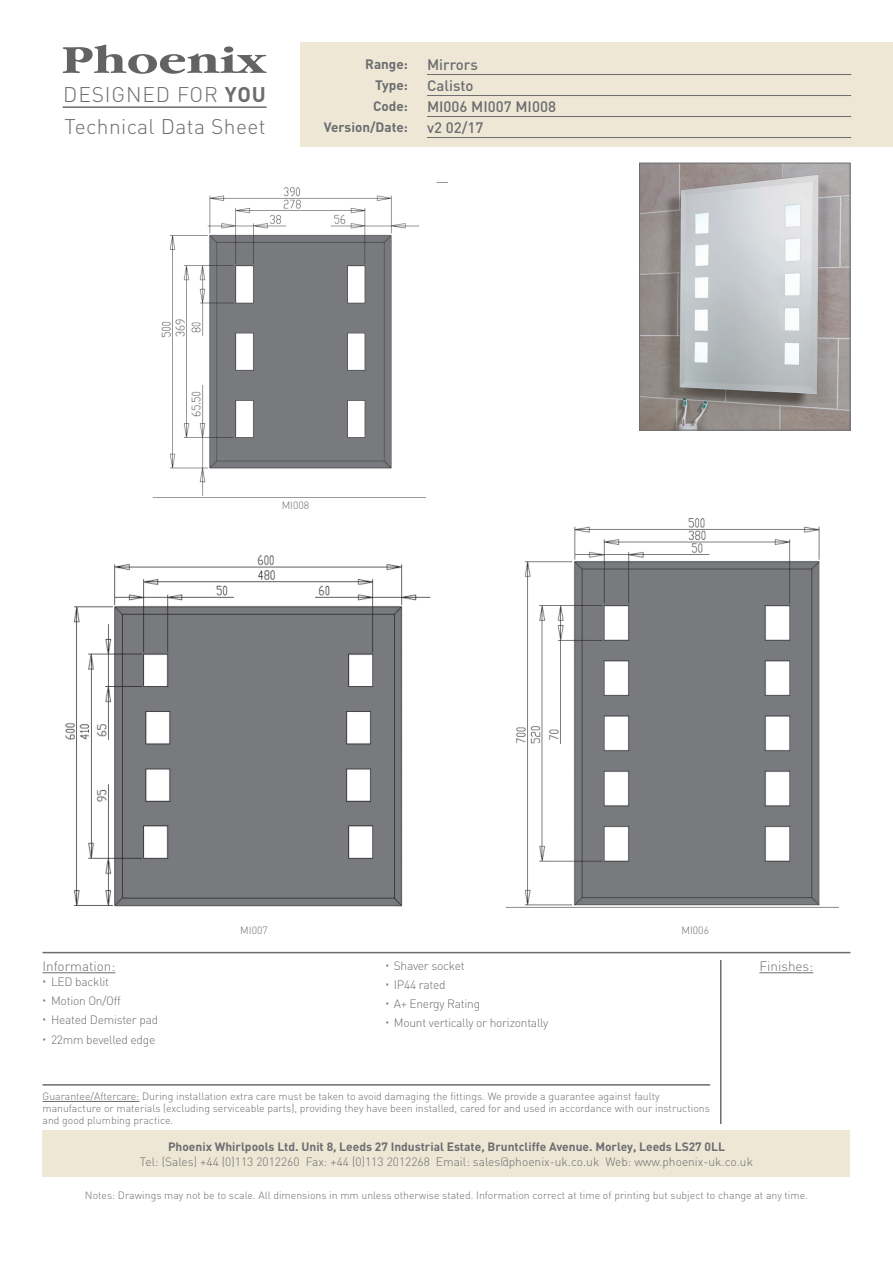
<style>
.page{position:relative;width:893px;height:1263px;background:#fff}
.page>*{position:absolute;margin:0;border:0;box-sizing:border-box;transform-origin:0 0}
.t1{font:300 21px "DIN";letter-spacing:.02em;color:#6c6d70}
.t2{font:300 21px "DIN";letter-spacing:.04em;color:#6c6d70}
.technical_header_det{font:500 15px "DIN";color:#6c6d70}
.t3{font:700 13.5px/21px "DIN";color:#6c6d70;text-align:justify}
.t4{font:300 13.5px "DIN";color:#6c6d70}
.t5{font:300 12px "DIN";letter-spacing:-.02em;color:#6c6d70}
.t6{font:300 12px "DIN";color:#6c6d70}
.t7{font:700 12px "DIN";color:#6c6d70}
.table_cell{font:300 10.5px/12px "DIN";color:#6c6d70}
.s1{font-weight:700}
</style>
<div class="page">
<svg style="left:63px;top:45px;width:204px;height:29px"></svg>
<div style="left:300px;top:43px;width:593px;height:104px;background:#eee7d6"></div>
<div style="left:43px;top:1130px;width:807px;height:47px;background:#eee7d6"></div>
<hr style="left:63px;top:106px;width:204px;height:2px;background:#6c6d70">
<hr style="left:43px;top:952px;width:807px;height:1px;background:#6c6d70">
<hr style="left:43px;top:1084px;width:667px;height:1px;background:#6c6d70">
<hr style="left:759px;top:972px;width:54px;height:1px;background:#6c6d70">
<hr style="left:720px;top:960px;width:1px;height:164px;background:#6c6d70">
<hr style="left:427px;top:74px;width:424px;height:1px;background:#6c6d70">
<hr style="left:427px;top:95px;width:424px;height:1px;background:#6c6d70">
<hr style="left:427px;top:116px;width:424px;height:1px;background:#6c6d70">
<hr style="left:427px;top:137px;width:424px;height:1px;background:#6c6d70">
<img style="left:641px;top:165px;width:207px;height:264px">
<div style="left:639px;top:163px;width:211px;height:268px;border:1px solid #6c6d70"></div>
<hr style="left:43px;top:972px;width:72px;height:1px;background:#6c6d70">
<hr style="left:43px;top:1101px;width:96px;height:1px;background:#6c6d70">
<img style="left:505px;top:518px;width:334px;height:390px">
<img style="left:65px;top:555px;width:366px;height:352px">
<img style="left:152px;top:182px;width:295px;height:316px">
<h1 class="t2" style="left:63px;top:82px;width:204px">DESIGNED FOR <span class="s1">YOU</span></h1>
<p class="t3" style="left:373px;top:53px;width:36px;text-indent:-8px">Range:<br>Type:<br>Code:</p>
<h1 class="t1" style="left:65px;top:113px;width:203px">Technical Data Sheet</h1>
<p class="t3" style="left:324px;top:116px;width:86px">Version/Date:</p>
<p class="technical_header_det" style="left:427px;top:55px;width:52px">Mirrors</p>
<p class="technical_header_det" style="left:427px;top:76px;width:48px">Calisto</p>
<p class="technical_header_det" style="left:427px;top:97px;width:130px">MI006 MI007 MI008</p>
<p class="technical_header_det" style="left:427px;top:118px;width:58px">v2 02/17</p>
<p class="table_cell" style="left:282px;top:500px;width:29px">MI008</p>
<p class="t4" style="left:43px;top:958px;width:74px">Information:</p>
<p class="t5" style="left:51px;top:974px;width:60px">LED backlit</p>
<p class="t5" style="left:51px;top:993px;width:71px">Motion On/Off</p>
<p class="t5" style="left:51px;top:1013px;width:109px">Heated Demister pad</p>
<p class="t5" style="left:51px;top:1032px;width:106px">22mm bevelled edge</p>
<p class="table_cell" style="left:240px;top:924px;width:29px">MI007</p>
<p class="table_cell" style="left:681px;top:924px;width:29px">MI006</p>
<p class="t5" style="left:394px;top:958px;width:72px">Shaver socket</p>
<p class="t5" style="left:394px;top:977px;width:53px">IP44 rated</p>
<p class="t5" style="left:394px;top:996px;width:88px">A+ Energy Rating</p>
<p class="t5" style="left:394px;top:1016px;width:156px">Mount vertically or horizontally</p>
<p class="table_cell" style="left:43px;top:1090px;width:669px">Guarantee/Aftercare: During installation extra care must be taken to avoid damaging the fittings. We provide a guarantee against faulty manufacture or materials (excluding serviceable parts), providing they have been installed, cared for and used in accordance with our instructions and good plumbing practice.</p>
<p class="t4" style="left:759px;top:958px;width:55px">Finishes:</p>
<p class="t7" style="left:168px;top:1139px;width:558px">Phoenix Whirlpools Ltd. Unit 8, Leeds 27 Industrial Estate, Bruntcliffe Avenue. Morley, Leeds LS27 0LL</p>
<p class="t6" style="left:140px;top:1154px;width:614px">Tel: (Sales) +44 (0)113 2012260 Fax: +44 (0)113 2012268 Email: sales@phoenix-uk.co.uk Web: www.phoenix-uk.co.uk</p>
<p class="table_cell" style="left:85px;top:1189px;width:725px">Notes: Drawings may not be to scale. All dimensions in mm unless otherwise stated. Information correct at time of printing but subject to change at any time.</p>
</div>
